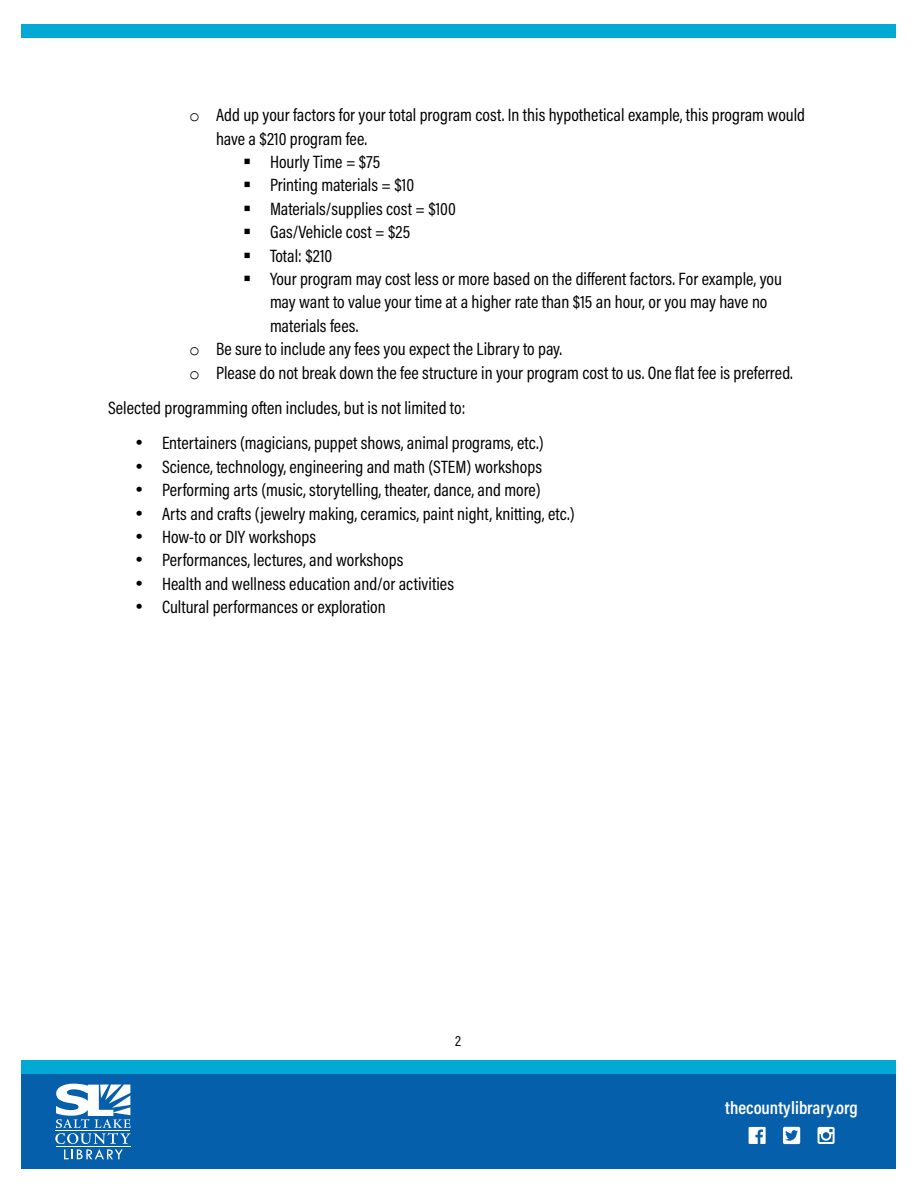
<style>
.page{position:relative;width:918px;height:1188px;background:#fff}
.page>*{position:absolute;margin:0;border:0;box-sizing:border-box;transform-origin:0 0}
.t1{font:600 18.15px "Acumin Pro Cond";color:#fff}
.t2{font:18px/23.4px "Acumin Pro Cond";color:#000}
.t3{font:15px "Acumin Pro Cond";color:#000}
.s1{font-family:"Courier New"}
</style>
<div class="page">
<div style="left:22px;top:24px;width:874px;height:14px;background:#03a9d5"></div>
<div style="left:22px;top:1061px;width:874px;height:13px;background:#03a9d5"></div>
<div style="left:22px;top:1074px;width:874px;height:95px;background:#065fab"></div>
<svg style="left:818px;top:1127px;width:17px;height:17px"></svg>
<svg style="left:749px;top:1127px;width:17px;height:17px"></svg>
<svg style="left:783px;top:1127px;width:17px;height:17px"></svg>
<svg style="left:55px;top:1084px;width:76px;height:75px"></svg>
<p class="t2" style="left:216px;top:103px;width:591px;text-indent:-27px"><span class="s1">o</span> Add up your factors for your total program cost. In this hypothetical example, this program would have a $210 program fee.</p>
<p class="t2" style="left:243px;top:150px;width:139px">▪ Hourly Time = $75</p>
<p class="t2" style="left:243px;top:173px;width:173px">▪ Printing materials = $10</p>
<p class="t2" style="left:243px;top:197px;width:214px">▪ Materials/supplies cost = $100</p>
<p class="t2" style="left:243px;top:220px;width:169px">▪ Gas/Vehicle cost = $25</p>
<p class="t2" style="left:243px;top:243px;width:91px">▪ Total: $210</p>
<p class="t2" style="left:243px;top:267px;width:540px">▪ Your program may cost less or more based on the different factors. For example, you</p>
<p class="t2" style="left:270px;top:290px;width:499px">may want to value your time at a higher rate than $15 an hour, or you may have no</p>
<p class="t2" style="left:270px;top:314px;width:90px">materials fees.</p>
<p class="t2" style="left:189px;top:337px;width:375px"><span class="s1">o</span> Be sure to include any fees you expect the Library to pay.</p>
<p class="t2" style="left:189px;top:360px;width:605px"><span class="s1">o</span> Please do not break down the fee structure in your program cost to us. One flat fee is preferred.</p>
<p class="t2" style="left:108px;top:396px;width:359px">Selected programming often includes, but is not limited to:</p>
<p class="t2" style="left:135px;top:431px;width:410px">• Entertainers (magicians, puppet shows, animal programs, etc.)</p>
<p class="t2" style="left:135px;top:455px;width:409px">• Science, technology, engineering and math (STEM) workshops</p>
<p class="t2" style="left:135px;top:478px;width:407px">• Performing arts (music, storytelling, theater, dance, and more)</p>
<p class="t2" style="left:135px;top:501px;width:441px">• Arts and crafts (jewelry making, ceramics, paint night, knitting, etc.)</p>
<p class="t2" style="left:135px;top:525px;width:183px">• How-to or DIY workshops</p>
<p class="t2" style="left:135px;top:548px;width:270px">• Performances, lectures, and workshops</p>
<p class="t2" style="left:135px;top:572px;width:321px">• Health and wellness education and/or activities</p>
<p class="t2" style="left:135px;top:595px;width:252px">• Cultural performances or exploration</p>
<p class="t3" style="left:455px;top:1031px;width:7px">2</p>
<p class="t1" style="left:725px;top:1096px;width:134px">thecountylibrary.org</p>
</div>
